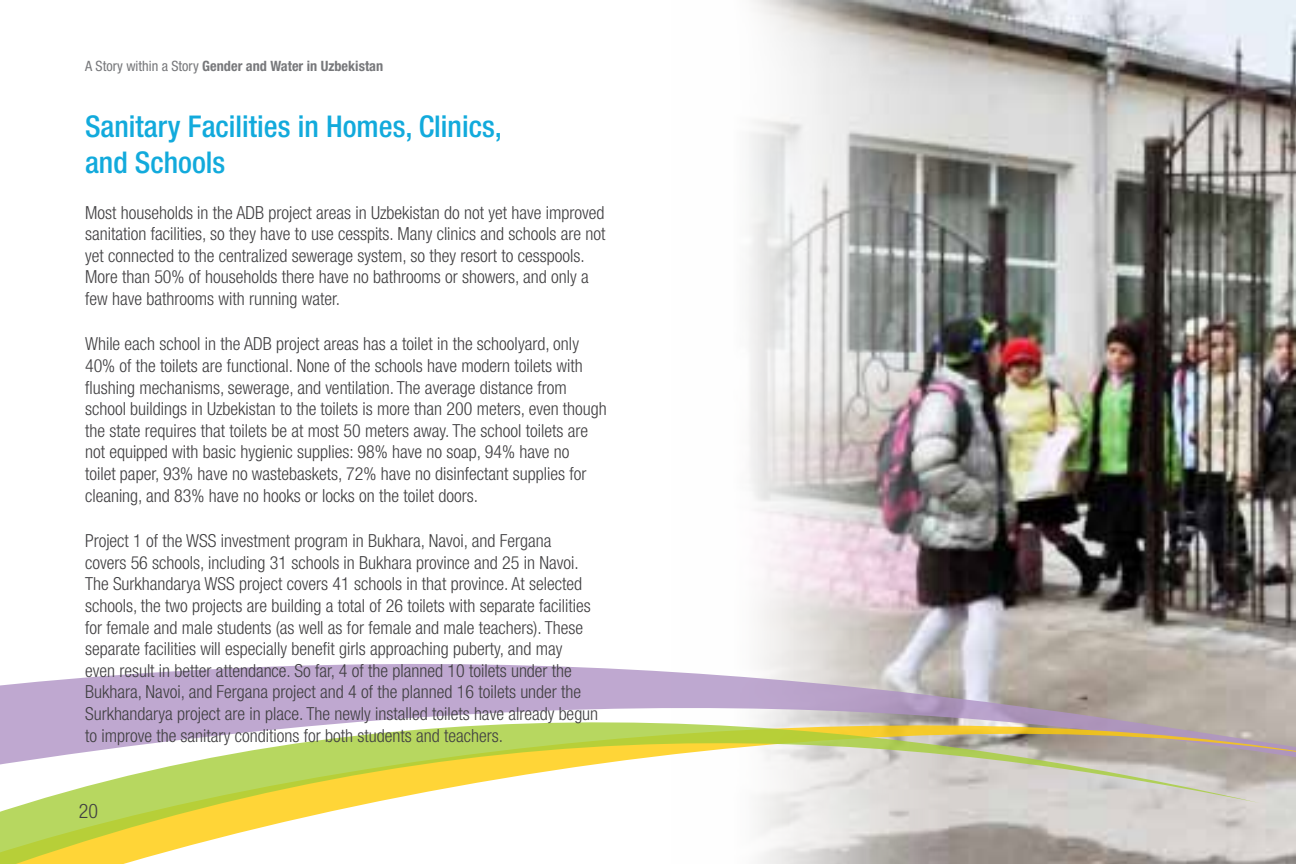
<style>
.page{position:relative;width:1296px;height:864px;background:#fff}
.page>*{position:absolute;margin:0;border:0;box-sizing:border-box;transform-origin:0 0}
.t1{font:500 condensed 30px/36px "Helvetica Neue";color:#12aadc}
.t2{font:300 condensed 20px "Helvetica Neue";color:#414042}
.t3{font:300 condensed 18px/21.6px "Helvetica Neue";color:#414042}
.t4{font:700 condensed 14.2px "Helvetica Neue";color:#77787b}
.s1{font-weight:400}
</style>
<div class="page">
<img style="left:950px;top:0;width:346px;height:662px">
<img style="left:749px;top:0;width:201px;height:662px">
<svg style="left:0;top:662px;width:1296px;height:61px;background:#c5b6ca"></svg>
<svg style="left:1260px;top:723px;width:36px;height:141px;background:#c5bfbb"></svg>
<svg style="left:0;top:720px;width:1260px;height:144px"></svg>
<p class="t4" style="left:85px;top:58px;width:300px"><span class="s1">A Story within a Story</span> Gender and Water in Uzbekistan</p>
<h1 class="t1" style="left:85px;top:108px;width:418px">Sanitary Facilities in Homes, Clinics, and Schools</h1>
<p class="t3" style="left:85px;top:201px;width:522px">Most households in the ADB project areas in Uzbekistan do not yet have improved sanitation facilities, so they have to use cesspits. Many clinics and schools are not yet connected to the centralized sewerage system, so they resort to cesspools.<br>More than 50% of households there have no bathrooms or showers, and only a few have bathrooms with running water.</p>
<p class="t3" style="left:85px;top:333px;width:523px">While each school in the ADB project areas has a toilet in the schoolyard, only 40% of the toilets are functional. None of the schools have modern toilets with flushing mechanisms, sewerage, and ventilation. The average distance from school buildings in Uzbekistan to the toilets is more than 200 meters, even though the state requires that toilets be at most 50 meters away. The school toilets are not equipped with basic hygienic supplies: 98% have no soap, 94% have no<br>toilet paper, 93% have no wastebaskets, 72% have no disinfectant supplies for cleaning, and 83% have no hooks or locks on the toilet doors.</p>
<p class="t3" style="left:85px;top:530px;width:515px">Project 1 of the WSS investment program in Bukhara, Navoi, and Fergana<br>covers 56 schools, including 31 schools in Bukhara province and 25 in Navoi.<br>The Surkhandarya WSS project covers 41 schools in that province. At selected schools, the two projects are building a total of 26 toilets with separate facilities for female and male students (as well as for female and male teachers). These separate facilities will especially benefit girls approaching puberty, and may<br>even result in better attendance. So far, 4 of the planned 10 toilets under the Bukhara, Navoi, and Fergana project and 4 of the planned 16 toilets under the Surkhandarya project are in place. The newly installed toilets have already begun to improve the sanitary conditions for both students and teachers.</p>
<p class="t2" style="left:79px;top:799px;width:21px">20</p>
</div>
